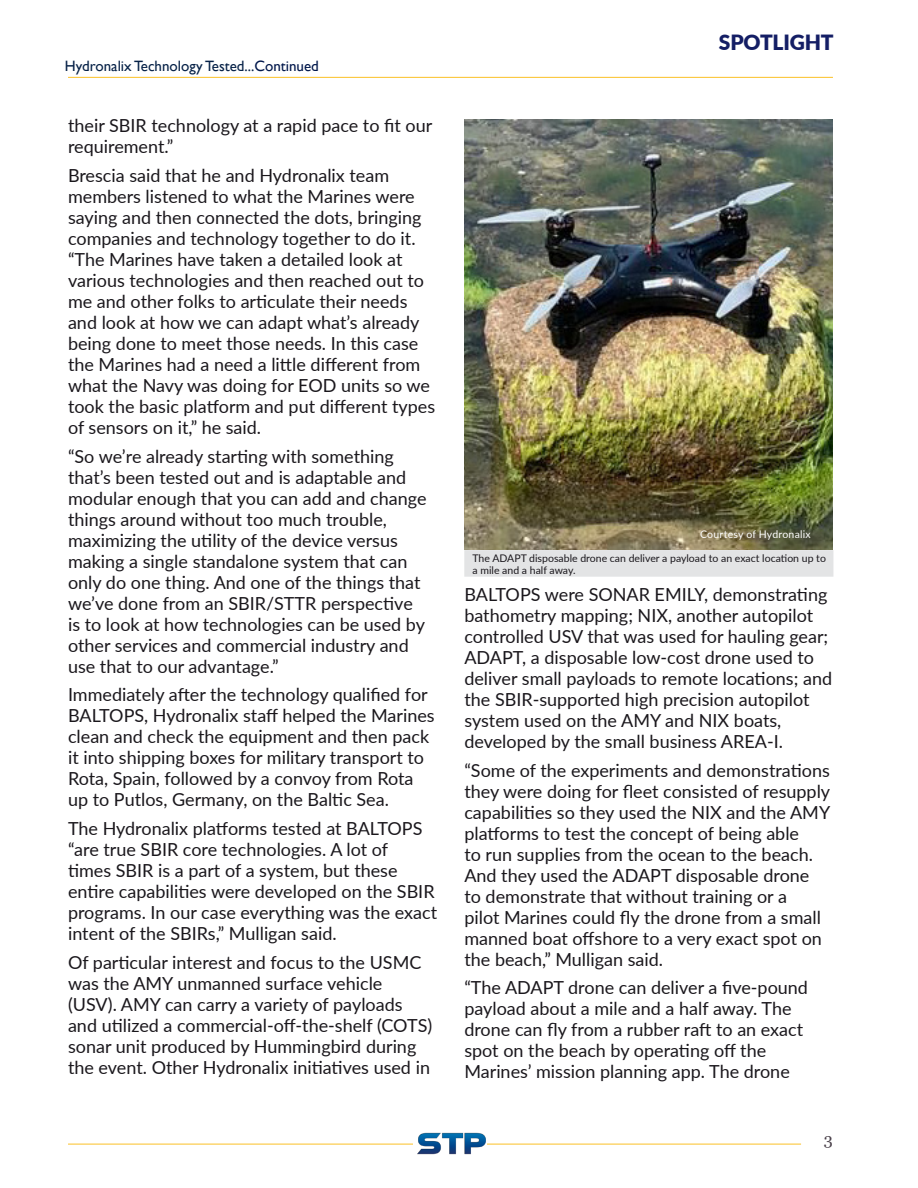
<style>
.page{position:relative;width:918px;height:1188px;background:#fff}
.page>*{position:absolute;margin:0;border:0;box-sizing:border-box;transform-origin:0 0}
.Intro_text{font:900 21px "Lato";letter-spacing:-.01em;color:#141e65}
.t1{font:18px/21px "Lato";color:#1a171c}
.t2{font:16.5px "Georgia";color:#4c434c}
.t3{font:15px "Gill Sans";color:#062147}
.t4{font:10.5px/12px "Lato";color:#1a171c}
.t5{font:10.5px "Lato";letter-spacing:.02em;color:#fff}
.s1{color:#00174b}
</style>
<div class="page">
<hr style="left:68px;top:1144px;width:733px;height:1px;background:#fbc025">
<hr style="left:68px;top:77px;width:765px;height:1px;background:#fbc025">
<div style="left:414px;top:1133px;width:73px;height:22px;background:#fff"></div>
<img style="left:417px;top:1133px;width:68px;height:22px">
<img style="left:465px;top:120px;width:368px;height:430px">
<div style="left:464px;top:550px;width:369px;height:27px;background:#e3e4e5"></div>
<p class="t3" style="left:65px;top:57px;width:256px">Hydronalix Technology Tested...<span class="s1">Continued</span></p>
<p class="t1" style="left:68px;top:114px;width:366px">their SBIR technology at a rapid pace to fit our requirement.”</p>
<p class="t1" style="left:68px;top:164px;width:369px">Brescia said that he and Hydronalix team members listened to what the Marines were saying and then connected the dots, bringing companies and technology together to do it. “The Marines have taken a detailed look at various technologies and then reached out to me and other folks to articulate their needs and look at how we can adapt what’s already being done to meet those needs. In this case the Marines had a need a little different from what the Navy was doing for EOD units so we took the basic platform and put different types of sensors on it,” he said.</p>
<p class="t1" style="left:68px;top:445px;width:360px">“So we’re already starting with something that’s been tested out and is adaptable and modular enough that you can add and change things around without too much trouble, maximizing the utility of the device versus making a single standalone system that can only do one thing. And one of the things that we’ve done from an SBIR/STTR perspective is to look at how technologies can be used by other services and commercial industry and use that to our advantage.”</p>
<p class="t1" style="left:68px;top:683px;width:368px">Immediately after the technology qualified for BALTOPS, Hydronalix staff helped the Marines clean and check the equipment and then pack it into shipping boxes for military transport to Rota, Spain, followed by a convoy from Rota up to Putlos, Germany, on the Baltic Sea.</p>
<p class="t1" style="left:68px;top:817px;width:371px">The Hydronalix platforms tested at BALTOPS “are true SBIR core technologies. A lot of<br>times SBIR is a part of a system, but these entire capabilities were developed on the SBIR programs. In our case everything was the exact intent of the SBIRs,” Mulligan said.</p>
<p class="t1" style="left:68px;top:951px;width:366px">Of particular interest and focus to the USMC was the AMY unmanned surface vehicle (USV). AMY can carry a variety of payloads and utilized a commercial-off-the-shelf (COTS) sonar unit produced by Hummingbird during the event. Other Hydronalix initiatives used in</p>
<p class="Intro_text" style="left:719px;top:27px;width:116px">SPOTLIGHT</p>
<p class="t5" style="left:700px;top:526px;width:112px">Courtesy of Hydronalix</p>
<p class="t4" style="left:473px;top:551px;width:355px">The ADAPT disposable drone can deliver a payload to an exact location up to a mile and a half away.</p>
<p class="t1" style="left:464px;top:583px;width:369px">BALTOPS were SONAR EMILY, demonstrating bathometry mapping; NIX, another autopilot controlled USV that was used for hauling gear; ADAPT, a disposable low-cost drone used to deliver small payloads to remote locations; and the SBIR-supported high precision autopilot system used on the AMY and NIX boats, developed by the small business AREA-I.</p>
<p class="t1" style="left:464px;top:759px;width:367px">“Some of the experiments and demonstrations they were doing for fleet consisted of resupply capabilities so they used the NIX and the AMY platforms to test the concept of being able<br>to run supplies from the ocean to the beach.<br>And they used the ADAPT disposable drone to demonstrate that without training or a<br>pilot Marines could fly the drone from a small manned boat offshore to a very exact spot on the beach,” Mulligan said.</p>
<p class="t1" style="left:464px;top:976px;width:345px">“The ADAPT drone can deliver a five-pound payload about a mile and a half away. The drone can fly from a rubber raft to an exact spot on the beach by operating off the Marines’ mission planning app. The drone</p>
<p class="t2" style="left:824px;top:1129px;width:11px">3</p>
</div>
